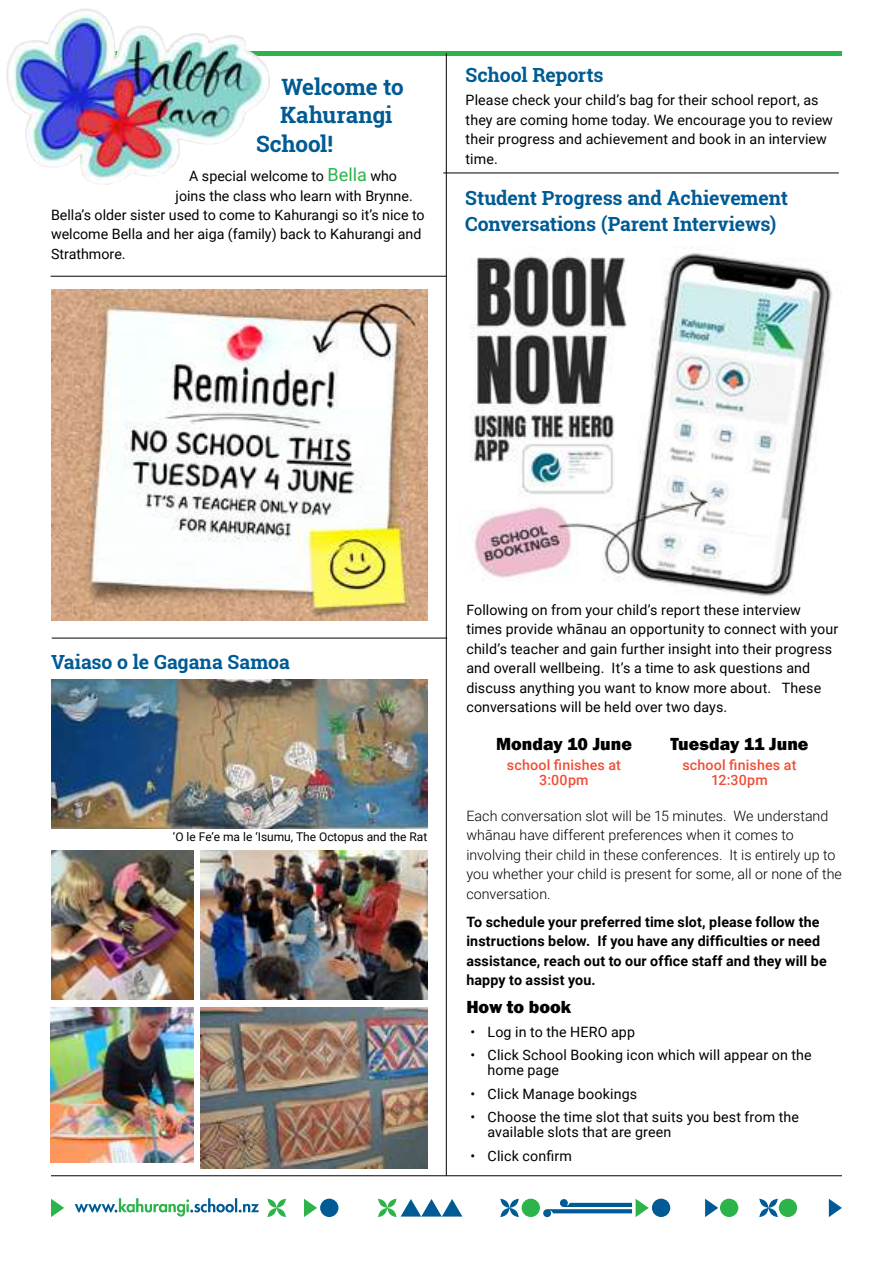
<style>
.page{position:relative;width:893px;height:1263px;background:#fff}
.page>*{position:absolute;margin:0;border:0;box-sizing:border-box;transform-origin:0 0}
.t1{font:700 22.5px "Roboto Slab";letter-spacing:-.01em;color:#005b94}
.t2{font:700 19.5px/25.5px "Roboto Slab";letter-spacing:-.01em;color:#005b94}
.t3{font:800 18px "Franklin Gothic";color:#000}
.t4{font:14.25px/19.5px "Roboto";letter-spacing:.005em;color:#000}
.t5{font:300 14.25px/19.5px "Roboto";letter-spacing:.005em;color:#000}
.t6{font:700 14.25px/19.5px "Roboto";letter-spacing:.01em;color:#000}
.t7{font:500 14.25px/15px "Roboto";letter-spacing:.01em;color:#f04e37;text-align:center}
.t8{font:12px "Roboto";color:#000}
.s1{font-size:18px;color:#fff}
</style>
<div class="page">
<svg style="left:829px;top:1199px;width:13px;height:18px"></svg>
<svg style="left:705px;top:1199px;width:13px;height:18px"></svg>
<svg style="left:304px;top:1199px;width:13px;height:18px"></svg>
<svg style="left:51px;top:1199px;width:13px;height:18px"></svg>
<svg style="left:759px;top:1199px;width:19px;height:18px"></svg>
<svg style="left:267px;top:1199px;width:19px;height:18px"></svg>
<svg style="left:500px;top:1199px;width:19px;height:18px"></svg>
<div style="left:720px;top:1199px;width:18px;height:18px;background:#2cb34a;border-radius:50%"></div>
<div style="left:652px;top:1199px;width:18px;height:18px;background:#005b94;border-radius:50%"></div>
<div style="left:320px;top:1199px;width:18px;height:18px;background:#005b94;border-radius:50%"></div>
<div style="left:522px;top:1199px;width:18px;height:18px;background:#2cb34a;border-radius:50%"></div>
<div style="left:779px;top:1199px;width:18px;height:18px;background:#2cb34a;border-radius:50%"></div>
<svg style="left:543px;top:1199px;width:106px;height:18px"></svg>
<svg style="left:378px;top:1199px;width:84px;height:18px"></svg>
<svg style="left:75px;top:1198px;width:184px;height:18px"></svg>
<hr style="left:51px;top:1175px;width:791px;height:1px;background:#000">
<hr style="left:51px;top:51px;width:791px;height:4px;background:#2cb34a">
<hr style="left:446px;top:53px;width:1px;height:1122px;background:#000">
<hr style="left:51px;top:276px;width:395px;height:1px;background:#000">
<img style="left:6px;top:13px;width:266px;height:172px">
<img style="left:52px;top:290px;width:375px;height:331px">
<img style="left:470px;top:253px;width:362px;height:344px">
<hr style="left:52px;top:638px;width:395px;height:1px;background:#000">
<img style="left:51px;top:679px;width:376px;height:150px">
<img style="left:51px;top:850px;width:142px;height:149px">
<img style="left:201px;top:850px;width:226px;height:149px">
<img style="left:201px;top:1008px;width:226px;height:160px">
<img style="left:50px;top:1008px;width:143px;height:154px">
<hr style="left:443px;top:173px;width:396px;height:1px;background:#000">
<h1 class="t1" style="left:282px;top:71px;width:124px">Welcome to</h1>
<h1 class="t1" style="left:280px;top:99px;width:114px">Kahurangi</h1>
<h1 class="t1" style="left:256px;top:128px;width:78px">School!</h1>
<p class="t4" style="left:176px;top:166px;width:239px;text-align:center">A special welcome to <span class="s1">Bella</span> who joins the class who learn with Brynne.</p>
<p class="t4" style="left:51px;top:204px;width:375px">Bella’s older sister used to come to Kahurangi so it’s nice to welcome Bella and her aiga (family) back to Kahurangi and<br>Strathmore.</p>
<h2 class="t2" style="left:466px;top:62px;width:139px">School Reports</h2>
<p class="t4" style="left:466px;top:90px;width:369px">Please check your child’s bag for their school report, as they are coming home today. We encourage you to review their progress and achievement and book in an interview time.</p>
<h2 class="t2" style="left:465px;top:185px;width:324px">Student Progress and Achievement<br>Conversations (Parent Interviews)</h2>
<h2 class="t2" style="left:51px;top:649px;width:240px">Vaiaso o le Gagana Samoa</h2>
<p class="t8" style="left:173px;top:829px;width:256px">‘O le Fe’e ma le ‘Isumu, The Octopus and the Rat</p>
<p class="t4" style="left:466px;top:599px;width:373px">Following on from your child’s report these interview times provide whānau an opportunity to connect with your child’s teacher and gain further insight into their progress and overall wellbeing. It’s a time to ask questions and discuss anything you want to know more about. These conversations will be held over two days.</p>
<p class="t3" style="left:496px;top:732px;width:137px">Monday 10 June</p>
<p class="t7" style="left:507px;top:756px;width:116px">school finishes at<br>3:00pm</p>
<p class="t3" style="left:670px;top:732px;width:140px">Tuesday 11 June</p>
<p class="t7" style="left:682px;top:756px;width:116px">school finishes at<br>12:30pm</p>
<p class="t5" style="left:466px;top:805px;width:377px">Each conversation slot will be 15 minutes. We understand whānau have different preferences when it comes to involving their child in these conferences. It is entirely up to you whether your child is present for some, all or none of the conversation.</p>
<p class="t6" style="left:466px;top:911px;width:362px">To schedule your preferred time slot, please follow the instructions below. If you have any difficulties or need assistance, reach out to our office staff and they will be happy to assist you.</p>
<p class="t3" style="left:466px;top:995px;width:106px">How to book</p>
<p class="t4" style="left:471px;top:1021px;width:166px">• Log in to the HERO app</p>
<p class="t4" style="left:488px;top:1047px;width:326px;line-height:15px;text-indent:-17px">• Click School Booking icon which will appear on the home page</p>
<p class="t4" style="left:471px;top:1083px;width:168px">• Click Manage bookings</p>
<p class="t4" style="left:488px;top:1109px;width:313px;line-height:15px;text-indent:-17px">• Choose the time slot that suits you best from the available slots that are green</p>
<p class="t4" style="left:471px;top:1145px;width:103px">• Click confirm</p>
</div>
